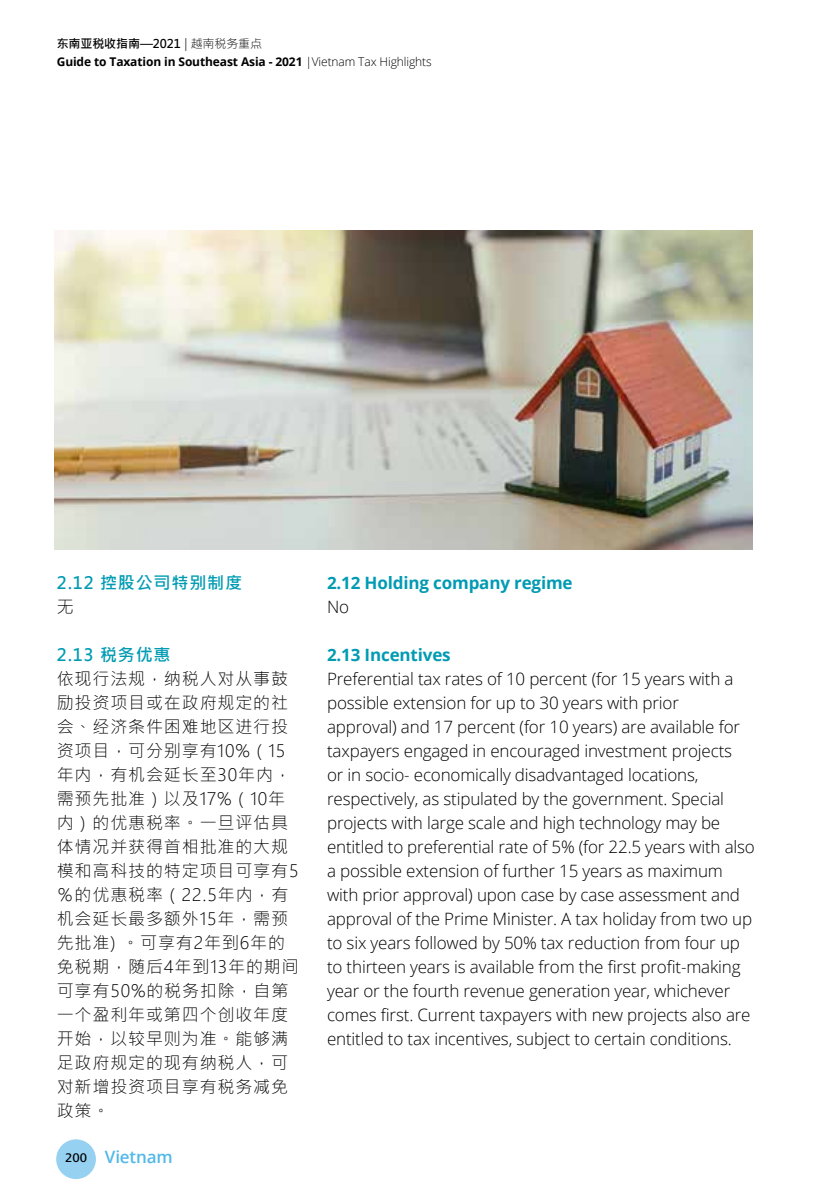
<style>
.page{position:relative;width:840px;height:1191px;background:#fff}
.page>*{position:absolute;margin:0;border:0;box-sizing:border-box;transform-origin:0 0}
.t1{font:300 17px/24px "Open Sans";letter-spacing:-.01em;color:#000}
.t2{font:300 17px/24px "Microsoft Jheng Hei";letter-spacing:.05em;color:#000}
.t3{font:700 17px "Open Sans";letter-spacing:-.01em;color:#009bb3}
.t4{font:700 17px "Microsoft Jheng Hei";letter-spacing:.05em;color:#009bb3}
.t5{font:600 17px "Open Sans";letter-spacing:-.01em;color:#52b9e9}
.t6{font:500 13px "Frutiger Next Pro";color:#000}
.t7{font:700 12px "Open Sans";letter-spacing:-.01em;color:#000}
.t8{font:700 12px "Microsoft Jheng Hei";letter-spacing:-.01em;color:#000}
.s1{font-weight:300}
</style>
<div class="page">
<div style="left:56px;top:1139px;width:40px;height:40px;background:#96d1f2;border-radius:50%"></div>
<img style="left:54px;top:231px;width:697px;height:318px">
<p class="t8" style="left:57px;top:36px;width:207px">东南亚税收指南—2021 <span class="s1">| 越南税务重点</span></p>
<p class="t7" style="left:57px;top:53px;width:376px">Guide to Taxation in Southeast Asia - 2021 <span class="s1">|Vietnam Tax Highlights</span></p>
<p class="t4" style="left:57px;top:572px;width:187px">2.12 控股公司特别制度</p>
<p class="t2" style="left:57px;top:595px;width:19px">无</p>
<p class="t4" style="left:57px;top:644px;width:115px">2.13 税务优惠</p>
<p class="t2" style="left:57px;top:667px;width:243px">依现行法规，纳税人对从事鼓励投资项目或在政府规定的社会、经济条件困难地区进行投资项目，可分别享有10%（15年内，有机会延长至30年内，需预先批准）以及17%（10年内）的优惠税率。一旦评估具体情况并获得首相批准的大规模和高科技的特定项目可享有5％的优惠税率（22.5年内，有机会延长最多额外15年，需预先批准) 。可享有2年到6年的免税期，随后4年到13年的期间可享有50%的税务扣除，自第一个盈利年或第四个创收年度开始，以较早则为准。能够满足政府规定的现有纳税人，可对新增投资项目享有税务减免政策。</p>
<p class="t6" style="left:65px;top:1150px;width:23px">200</p>
<p class="t5" style="left:105px;top:1144px;width:69px">Vietnam</p>
<p class="t3" style="left:327px;top:570px;width:247px">2.12 Holding company regime</p>
<p class="t1" style="left:327px;top:594px;width:24px">No</p>
<p class="t3" style="left:327px;top:642px;width:125px">2.13 Incentives</p>
<p class="t1" style="left:327px;top:666px;width:429px">Preferential tax rates of 10 percent (for 15 years with a possible extension for up to 30 years with prior<br>approval) and 17 percent (for 10 years) are available for taxpayers engaged in encouraged investment projects<br>or in socio- economically disadvantaged locations, respectively, as stipulated by the government. Special projects with large scale and high technology may be entitled to preferential rate of 5% (for 22.5 years with also a possible extension of further 15 years as maximum with prior approval) upon case by case assessment and approval of the Prime Minister. A tax holiday from two up to six years followed by 50% tax reduction from four up to thirteen years is available from the first profit-making year or the fourth revenue generation year, whichever comes first. Current taxpayers with new projects also are entitled to tax incentives, subject to certain conditions.</p>
</div>
